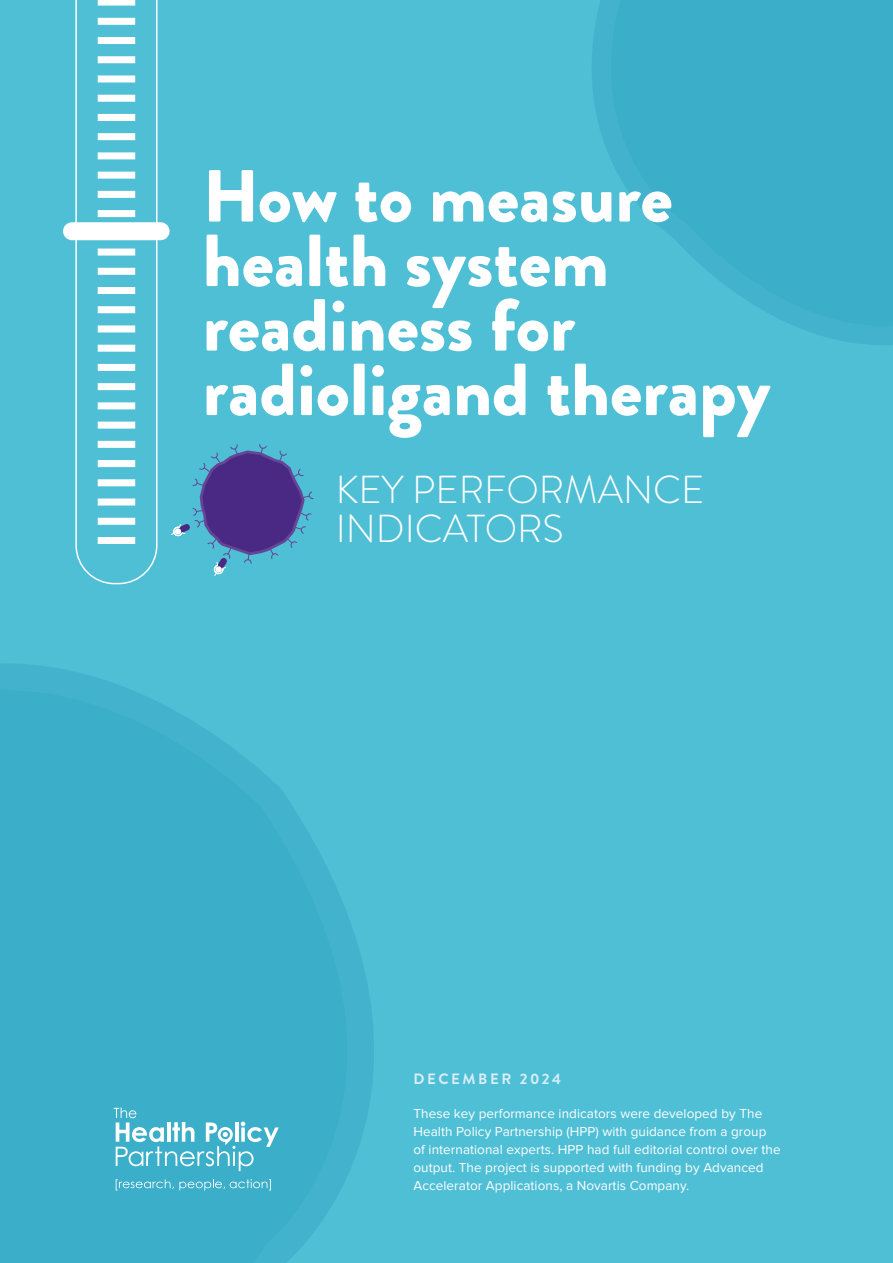
<style>
.page{position:relative;width:893px;height:1263px;background:#4fbfd6}
.page>*{position:absolute;margin:0;border:0;box-sizing:border-box;transform-origin:0 0}
.t1{font:900 73.5px/64.5px "Brandon Grotesque";color:#fff}
.t2{font:300 39px/39px "Brandon Grotesque";color:#fff}
.t3{font:700 15px "Brandon Grotesque";letter-spacing:.17em;color:#d9eef8}
.t4{font:13.5px/18px "Proxima Nova";letter-spacing:.005em;color:#fff}
</style>
<div class="page">
<svg style="left:0;top:664px;width:374px;height:599px"></svg>
<svg style="left:592px;top:0;width:301px;height:345px"></svg>
<svg style="left:171px;top:444px;width:143px;height:132px"></svg>
<div style="left:215px;top:566px;width:7px;height:7px;border:2px solid #fff;border-radius:50%"></div>
<svg style="left:114px;top:1107px;width:165px;height:64px"></svg>
<svg style="left:116px;top:1179px;width:155px;height:11px"></svg>
<svg style="left:75px;top:0;width:83px;height:584px"></svg>
<div style="left:98px;top:0;width:37px;height:6px;background:#fff"></div>
<div style="left:98px;top:18px;width:37px;height:7px;background:#fff"></div>
<div style="left:98px;top:37px;width:37px;height:7px;background:#fff"></div>
<div style="left:98px;top:56px;width:37px;height:7px;background:#fff"></div>
<div style="left:98px;top:75px;width:37px;height:7px;background:#fff"></div>
<div style="left:98px;top:95px;width:37px;height:7px;background:#fff"></div>
<div style="left:98px;top:114px;width:37px;height:7px;background:#fff"></div>
<div style="left:98px;top:133px;width:37px;height:7px;background:#fff"></div>
<div style="left:98px;top:152px;width:37px;height:7px;background:#fff"></div>
<div style="left:98px;top:172px;width:37px;height:7px;background:#fff"></div>
<div style="left:98px;top:191px;width:37px;height:7px;background:#fff"></div>
<div style="left:98px;top:210px;width:37px;height:7px;background:#fff"></div>
<div style="left:98px;top:249px;width:37px;height:7px;background:#fff"></div>
<div style="left:98px;top:268px;width:37px;height:7px;background:#fff"></div>
<div style="left:98px;top:287px;width:37px;height:7px;background:#fff"></div>
<div style="left:98px;top:306px;width:37px;height:7px;background:#fff"></div>
<div style="left:98px;top:325px;width:37px;height:7px;background:#fff"></div>
<div style="left:98px;top:345px;width:37px;height:7px;background:#fff"></div>
<div style="left:98px;top:364px;width:37px;height:7px;background:#fff"></div>
<div style="left:98px;top:383px;width:37px;height:7px;background:#fff"></div>
<div style="left:98px;top:402px;width:37px;height:7px;background:#fff"></div>
<div style="left:98px;top:422px;width:37px;height:7px;background:#fff"></div>
<div style="left:98px;top:441px;width:37px;height:7px;background:#fff"></div>
<div style="left:98px;top:460px;width:37px;height:7px;background:#fff"></div>
<div style="left:98px;top:479px;width:37px;height:7px;background:#fff"></div>
<div style="left:98px;top:498px;width:37px;height:7px;background:#fff"></div>
<div style="left:98px;top:518px;width:37px;height:7px;background:#fff"></div>
<div style="left:98px;top:537px;width:37px;height:7px;background:#fff"></div>
<div style="left:72px;top:222px;width:89px;height:18px;background:#fff"></div>
<p class="t1" style="left:203px;top:165px;width:570px">How to measure health system readiness for radioligand therapy</p>
<p class="t2" style="left:336px;top:470px;width:370px">KEY PERFORMANCE<br>INDICATORS</p>
<p class="t3" style="left:413px;top:1068px;width:149px">DECEMBER 2024</p>
<p class="t4" style="left:413px;top:1105px;width:369px">These key performance indicators were developed by The Health Policy Partnership (HPP) with guidance from a group of international experts. HPP had full editorial control over the output. The project is supported with funding by Advanced Accelerator Applications, a Novartis Company.</p>
</div>
